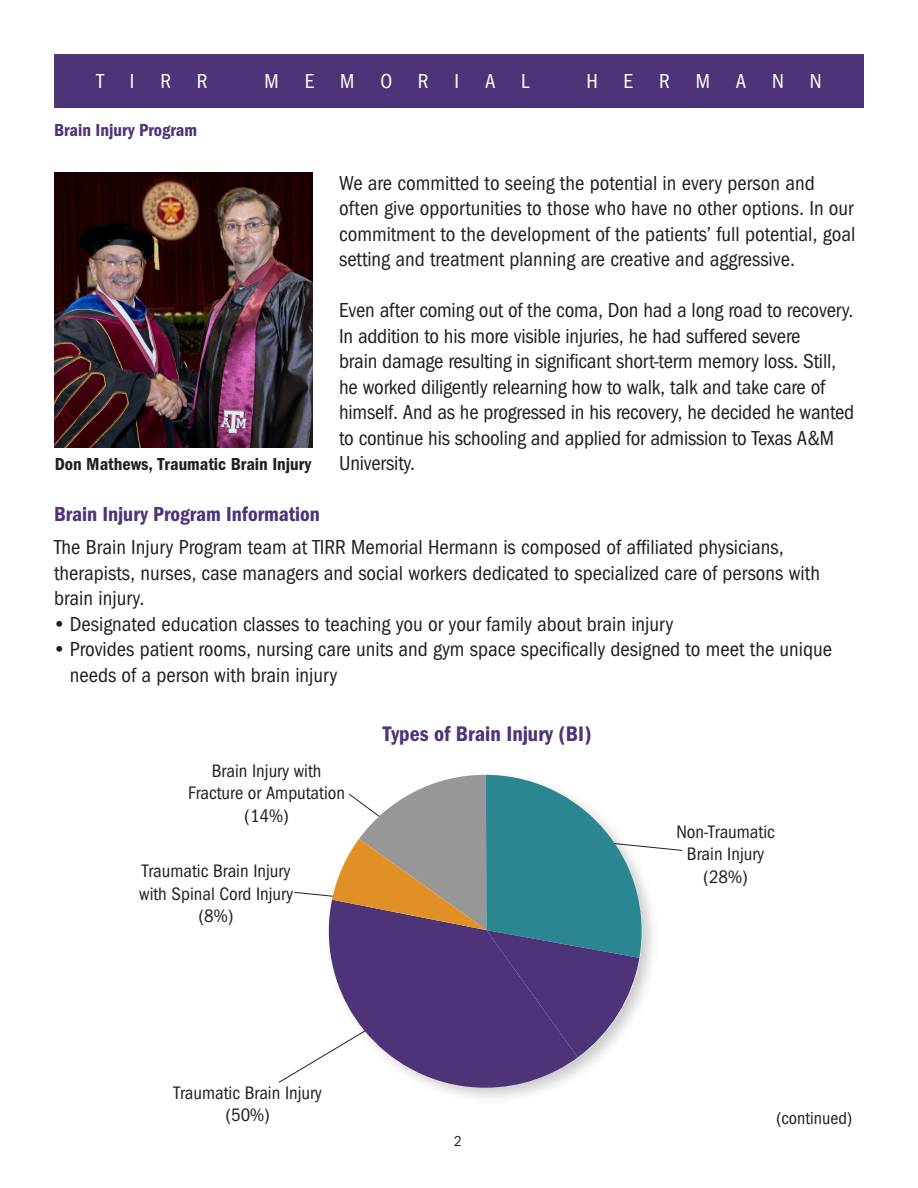
<style>
.page{position:relative;width:918px;height:1188px;background:#fff}
.page>*{position:absolute;margin:0;border:0;box-sizing:border-box;transform-origin:0 0}
.t1{font:600 21.9px "Franklin Got Cd ITC";color:#4d3378}
.t2{font:21px/25.5px "Franklin Got Cd ITC";color:#231f20}
.t3{font:600 21px "Franklin Got Cd ITC";color:#4d3378}
.t4{font:21px "Franklin Got Cd ITC";letter-spacing:1.23em;color:#fff}
.t5{font:18.75px/22.5px "Franklin Got Cd ITC";color:#231f20;text-align:center}
.t6{font:600 18px "Franklin Got Cd ITC";color:#231f20}
.t7{font:600 18px "Franklin Got Cd ITC";color:#4d3378}
.t8{font:18px "Franklin Got Cd ITC";color:#231f20}
.t9{font:15px "Franklin Got Cd ITC";color:#231f20}
</style>
<div class="page">
<div style="left:54px;top:54px;width:810px;height:54px;background:#4d3378"></div>
<img style="left:54px;top:172px;width:258px;height:275px">
<svg style="left:418px;top:1083px;width:149px;height:5px"></svg>
<svg style="left:278px;top:775px;width:405px;height:308px"></svg>
<p class="t4" style="left:97px;top:69px;width:113px">TIRR</p>
<p class="t4" style="left:265px;top:69px;width:266px">MEMORIAL</p>
<p class="t4" style="left:586px;top:69px;width:237px">HERMANN</p>
<p class="t7" style="left:54px;top:119px;width:145px">Brain Injury Program</p>
<p class="t2" style="left:339px;top:169px;width:518px">We are committed to seeing the potential in every person and often give opportunities to those who have no other options. In our commitment to the development of the patients’ full potential, goal setting and treatment planning are creative and aggressive.</p>
<p class="t2" style="left:339px;top:297px;width:517px">Even after coming out of the coma, Don had a long road to recovery.<br>In addition to his more visible injuries, he had suffered severe<br>brain damage resulting in significant short-term memory loss. Still, he worked diligently relearning how to walk, talk and take care of himself. And as he progressed in his recovery, he decided he wanted to continue his schooling and applied for admission to Texas A&amp;M University.</p>
<p class="t3" style="left:54px;top:502px;width:267px">Brain Injury Program Information</p>
<p class="t2" style="left:54px;top:534px;width:768px">The Brain Injury Program team at TIRR Memorial Hermann is composed of affiliated physicians, therapists, nurses, case managers and social workers dedicated to specialized care of persons with brain injury.</p>
<p class="t2" style="left:54px;top:610px;width:621px">• Designated education classes to teaching you or your family about brain injury</p>
<p class="t2" style="left:54px;top:636px;width:780px">• Provides patient rooms, nursing care units and gym space specifically designed to meet the unique</p>
<p class="t2" style="left:70px;top:661px;width:269px">needs of a person with brain injury</p>
<p class="t6" style="left:55px;top:454px;width:258px">Don Mathews, Traumatic Brain Injury</p>
<p class="t5" style="left:188px;top:759px;width:158px">Brain Injury with<br>Fracture or Amputation (14%)</p>
<p class="t5" style="left:139px;top:860px;width:155px">Traumatic Brain Injury with Spinal Cord Injury (8%)</p>
<p class="t1" style="left:383px;top:721px;width:210px">Types of Brain Injury (BI)</p>
<p class="t5" style="left:173px;top:1081px;width:150px">Traumatic Brain Injury (50%)</p>
<p class="t9" style="left:454px;top:1132px;width:9px">2</p>
<p class="t5" style="left:676px;top:820px;width:100px">Non-Traumatic<br>Brain Injury (28%)</p>
<p class="t8" style="left:776px;top:1108px;width:78px">(continued)</p>
</div>
